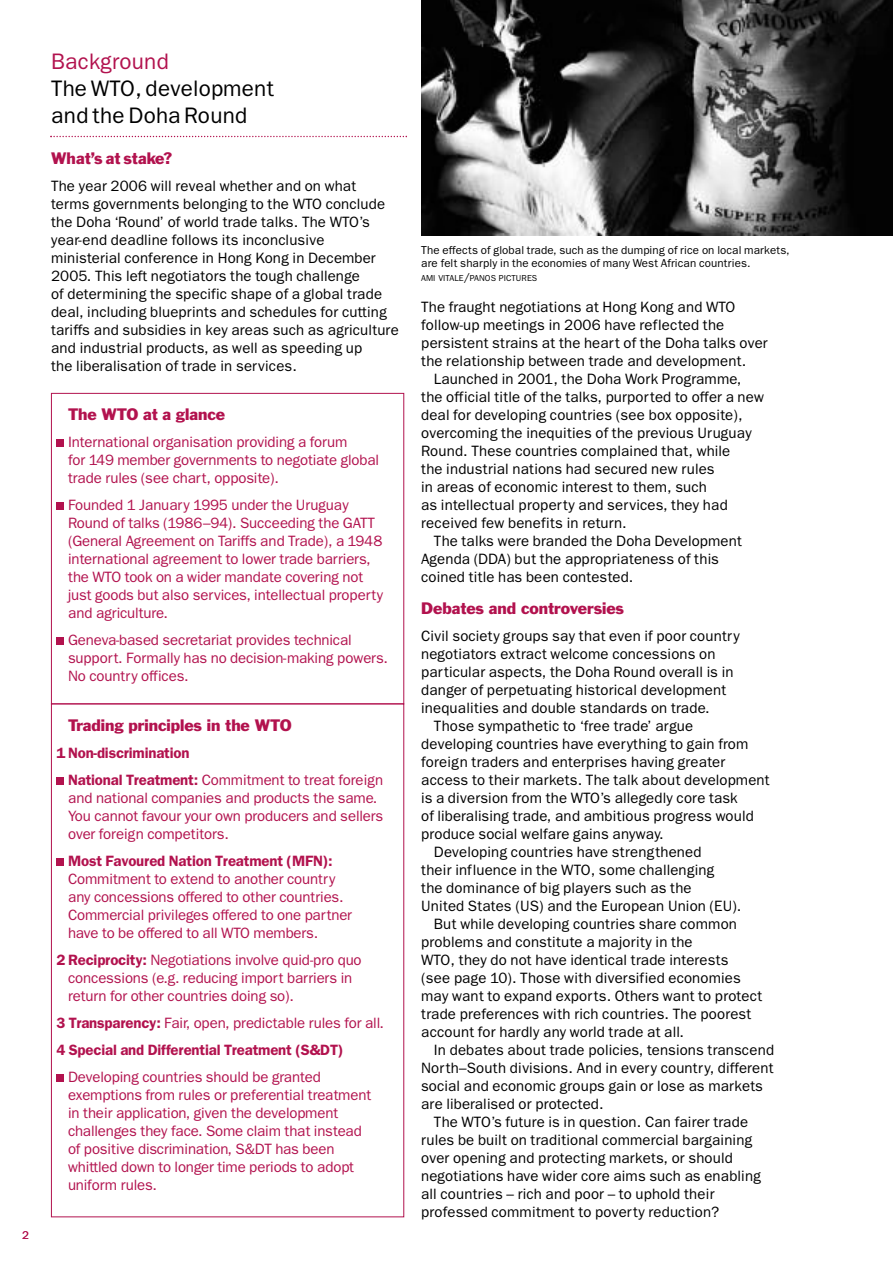
<style>
.page{position:relative;width:893px;height:1263px;background:#fff}
.page>*{position:absolute;margin:0;border:0;box-sizing:border-box;transform-origin:0 0}
.t1{font:22.5px/27px "Franklin Gothic";letter-spacing:.005em;color:#000}
.t2{font:22.5px "Franklin Gothic";letter-spacing:.01em;color:#b2124e}
.t3{font:15.3px "Franklin Gothic";letter-spacing:-.005em;color:#b2124e}
.t4{font:15px/18px "Franklin Gothic";letter-spacing:.01em;color:#000}
.t5{font:15px/18px "Franklin Gothic";letter-spacing:-.005em;color:#b2124e}
.t6{font:600 15px/27px "Franklin Gothic";letter-spacing:-.01em;color:#b2124e}
.t7{font:11.55px/13.5px "Franklin Gothic";letter-spacing:.01em;color:#000}
.t8{font:11.25px "Franklin Gothic";color:#b2124e}
.t9{font:8.7px "Franklin Gothic";letter-spacing:.01em;color:#000}
.s1{font-weight:400}
.s2{font-weight:600}
.s3{font-size:11.55px}
</style>
<div class="page">
<img style="left:421px;top:0;width:471px;height:236px">
<div style="left:57px;top:1074px;width:7px;height:8px;background:#b2124e"></div>
<div style="left:57px;top:858px;width:7px;height:8px;background:#b2124e"></div>
<div style="left:57px;top:777px;width:7px;height:7px;background:#b2124e"></div>
<div style="left:57px;top:638px;width:7px;height:7px;background:#b2124e"></div>
<div style="left:57px;top:502px;width:7px;height:8px;background:#b2124e"></div>
<div style="left:57px;top:440px;width:7px;height:7px;background:#b2124e"></div>
<div style="left:51px;top:393px;width:353px;height:311px;border:1px solid #b2124e"></div>
<svg style="left:50px;top:136px;width:357px;height:1px"></svg>
<p class="t8" style="left:22px;top:1231px;width:8px">2</p>
<h1 class="t2" style="left:51px;top:54px;width:119px">Background</h1>
<h1 class="t1" style="left:51px;top:77px;width:224px">The WTO, development and the Doha Round</h1>
<p class="t3" style="left:51px;top:152px;width:123px">What’s at stake?</p>
<p class="t4" style="left:51px;top:178px;width:349px">The year 2006 will reveal whether and on what<br>terms governments belonging to the WTO conclude the Doha ‘Round’ of world trade talks. The WTO’s year-end deadline follows its inconclusive<br>ministerial conference in Hong Kong in December 2005. This left negotiators the tough challenge<br>of determining the specific shape of a global trade deal, including blueprints and schedules for cutting tariffs and subsidies in key areas such as agriculture and industrial products, as well as speeding up<br>the liberalisation of trade in services.</p>
<p class="t3" style="left:68px;top:408px;width:159px">The WTO at a glance</p>
<p class="t5" style="left:68px;top:434px;width:312px">International organisation providing a forum<br>for 149 member governments to negotiate global trade rules (see chart, opposite).</p>
<p class="t5" style="left:68px;top:497px;width:316px">Founded 1 January 1995 under the Uruguay Round of talks (1986–94). Succeeding the GATT (General Agreement on Tariffs and Trade), a 1948 international agreement to lower trade barriers, the WTO took on a wider mandate covering not just goods but also services, intellectual property and agriculture.</p>
<p class="t5" style="left:68px;top:632px;width:321px">Geneva-based secretariat provides technical support. Formally has no decision-making powers.<br>No country offices.</p>
<p class="t3" style="left:68px;top:719px;width:225px">Trading principles in the WTO</p>
<p class="t6" style="left:68px;top:740px;width:317px;text-indent:-11px">1 Non-discrimination<br>National Treatment: <span class="s1">Commitment to treat foreign</span></p>
<p class="t5" style="left:68px;top:790px;width:317px">and national companies and products the same.<br>You cannot favour your own producers and sellers over foreign competitors.</p>
<p class="t6" style="left:68px;top:848px;width:266px">Most Favoured Nation Treatment (MFN):</p>
<p class="t5" style="left:68px;top:871px;width:285px">Commitment to extend to another country any concessions offered to other countries.<br>Commercial privileges offered to one partner have to be offered to all WTO members.</p>
<p class="t5" style="left:68px;top:952px;width:295px;text-indent:-11px"><span class="s2">2 Reciprocity:</span> Negotiations involve quid-pro quo concessions (e.g. reducing import barriers in return for other countries doing so).</p>
<p class="t6" style="left:57px;top:1010px;width:329px">3 Transparency: <span class="s1">Fair, open, predictable rules for all.<br></span>4 Special and Differential Treatment (S&amp;DT)</p>
<p class="t5" style="left:68px;top:1069px;width:305px">Developing countries should be granted exemptions from rules or preferential treatment in their application, given the development challenges they face. Some claim that instead of positive discrimination, S&amp;DT has been whittled down to longer time periods to adopt uniform rules.</p>
<p class="t7" style="left:421px;top:244px;width:370px">The effects of global trade, such as the dumping of rice on local markets, are felt sharply in the economies of many West African countries.</p>
<p class="t9" style="left:421px;top:275px;width:118px">AMI VITALE<span class="s3">/</span>PANOS PICTURES</p>
<p class="t4" style="left:421px;top:299px;width:316px">The fraught negotiations at Hong Kong and WTO</p>
<p class="t4" style="left:421px;top:317px;width:304px">follow-up meetings in 2006 have reflected the</p>
<p class="t4" style="left:421px;top:335px;width:348px">persistent strains at the heart of the Doha talks over</p>
<p class="t4" style="left:421px;top:353px;width:326px">the relationship between trade and development.</p>
<p class="t4" style="left:434px;top:371px;width:309px">Launched in 2001, the Doha Work Programme,</p>
<p class="t4" style="left:421px;top:389px;width:344px">the official title of the talks, purported to offer a new</p>
<p class="t4" style="left:421px;top:407px;width:323px">deal for developing countries (see box opposite),</p>
<p class="t4" style="left:421px;top:425px;width:332px">overcoming the inequities of the previous Uruguay</p>
<p class="t4" style="left:421px;top:443px;width:311px">Round. These countries complained that, while</p>
<p class="t4" style="left:421px;top:461px;width:295px">the industrial nations had secured new rules</p>
<p class="t4" style="left:421px;top:479px;width:287px">in areas of economic interest to them, such</p>
<p class="t4" style="left:421px;top:497px;width:308px">as intellectual property and services, they had</p>
<p class="t4" style="left:421px;top:515px;width:207px">received few benefits in return.</p>
<p class="t4" style="left:434px;top:533px;width:309px">The talks were branded the Doha Development</p>
<p class="t4" style="left:421px;top:551px;width:299px">Agenda (DDA) but the appropriateness of this</p>
<p class="t4" style="left:421px;top:569px;width:214px">coined title has been contested.</p>
<p class="t3" style="left:421px;top:602px;width:204px">Debates and controversies</p>
<p class="t4" style="left:421px;top:628px;width:320px">Civil society groups say that even if poor country</p>
<p class="t4" style="left:421px;top:646px;width:296px">negotiators extract welcome concessions on</p>
<p class="t4" style="left:421px;top:664px;width:314px">particular aspects, the Doha Round overall is in</p>
<p class="t4" style="left:421px;top:682px;width:306px">danger of perpetuating historical development</p>
<p class="t4" style="left:421px;top:700px;width:290px">inequalities and double standards on trade.</p>
<p class="t4" style="left:434px;top:718px;width:261px">Those sympathetic to ‘free trade’ argue</p>
<p class="t4" style="left:421px;top:736px;width:329px">developing countries have everything to gain from</p>
<p class="t4" style="left:421px;top:754px;width:305px">foreign traders and enterprises having greater</p>
<p class="t4" style="left:421px;top:772px;width:350px">access to their markets. The talk about development</p>
<p class="t4" style="left:421px;top:790px;width:318px">is a diversion from the WTO’s allegedly core task</p>
<p class="t4" style="left:421px;top:808px;width:334px">of liberalising trade, and ambitious progress would</p>
<p class="t4" style="left:421px;top:826px;width:244px">produce social welfare gains anyway.</p>
<p class="t4" style="left:434px;top:844px;width:269px">Developing countries have strengthened</p>
<p class="t4" style="left:421px;top:862px;width:295px">their influence in the WTO, some challenging</p>
<p class="t4" style="left:421px;top:880px;width:272px">the dominance of big players such as the</p>
<p class="t4" style="left:421px;top:898px;width:322px">United States (US) and the European Union (EU).</p>
<p class="t4" style="left:434px;top:916px;width:304px">But while developing countries share common</p>
<p class="t4" style="left:421px;top:934px;width:273px">problems and constitute a majority in the</p>
<p class="t4" style="left:421px;top:952px;width:309px">WTO, they do not have identical trade interests</p>
<p class="t4" style="left:421px;top:970px;width:321px">(see page 10). Those with diversified economies</p>
<p class="t4" style="left:421px;top:988px;width:342px">may want to expand exports. Others want to protect</p>
<p class="t4" style="left:421px;top:1006px;width:332px">trade preferences with rich countries. The poorest</p>
<p class="t4" style="left:421px;top:1024px;width:264px">account for hardly any world trade at all.</p>
<p class="t4" style="left:434px;top:1042px;width:342px">In debates about trade policies, tensions transcend</p>
<p class="t4" style="left:421px;top:1060px;width:354px">North–South divisions. And in every country, different</p>
<p class="t4" style="left:421px;top:1078px;width:343px">social and economic groups gain or lose as markets</p>
<p class="t4" style="left:421px;top:1096px;width:184px">are liberalised or protected.</p>
<p class="t4" style="left:434px;top:1114px;width:316px">The WTO’s future is in question. Can fairer trade</p>
<p class="t4" style="left:421px;top:1132px;width:332px">rules be built on traditional commercial bargaining</p>
<p class="t4" style="left:421px;top:1150px;width:313px">over opening and protecting markets, or should</p>
<p class="t4" style="left:421px;top:1168px;width:341px">negotiations have wider core aims such as enabling</p>
<p class="t4" style="left:421px;top:1186px;width:295px">all countries – rich and poor – to uphold their</p>
<p class="t4" style="left:421px;top:1204px;width:299px">professed commitment to poverty reduction?</p>
</div>
